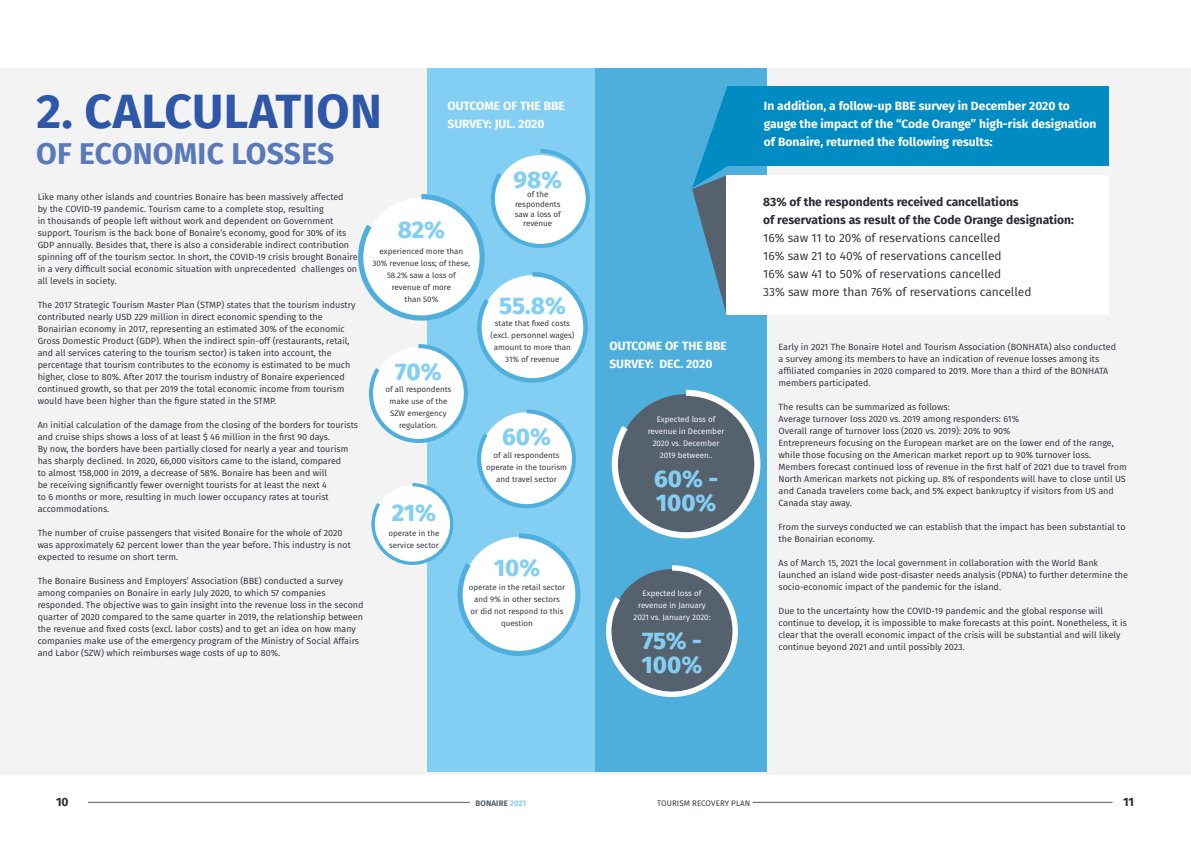
<style>
.page{position:relative;width:1191px;height:842px;background:#fff}
.page>*{position:absolute;margin:0;border:0;box-sizing:border-box;transform-origin:0 0}
.t1{font:700 48px "Fira Sans";letter-spacing:.01em;color:#2f57a8}
.t2{font:700 30px "Fira Sans";letter-spacing:.01em;color:#5979b9}
.t3{font:800 24px/24.4px "Fira Sans";color:#83cff3}
.t4{font:700 12px/18px "Fira Sans";color:#fff}
.t5{font:12px/18px "Fira Sans";color:#2a2c37}
.t6{font:700 12px/18px "Fira Sans";color:#2a2c37}
.t7{font:9px/12px "Fira Sans";color:#2a2c37}
.t8{font:8px/12px "Fira Sans";color:#2a2c37;text-align:center}
.t9{font:8px/12px "Fira Sans";color:#fff;text-align:center}
.t10{font:700 8px "Fira Sans";letter-spacing:.01em;color:#55616d}
.s1{color:#83cff3}
</style>
<div class="page">
<div style="left:0;top:68px;width:1191px;height:707px;background:#f4f3f3"></div>
<div style="left:427px;top:68px;width:325px;height:703px;background:#83cff3"></div>
<div style="left:595px;top:68px;width:171px;height:703px;background:#4eafdd"></div>
<svg style="left:612px;top:390px;width:148px;height:148px"></svg>
<svg style="left:606px;top:565px;width:132px;height:132px"></svg>
<svg style="left:358px;top:149px;width:232px;height:507px"></svg>
<hr style="left:88px;top:802px;width:382px;height:1px;background:#55616d">
<hr style="left:752px;top:802px;width:360px;height:1px;background:#55616d">
<div style="left:727px;top:86px;width:381px;height:79px;background:#008cc3"></div>
<div style="left:726px;top:175px;width:382px;height:139px;background:#fff"></div>
<svg style="left:692px;top:87px;width:35px;height:226px"></svg>
<h1 class="t1" style="left:37px;top:71px;width:347px">2. CALCULATION</h1>
<h2 class="t2" style="left:36px;top:128px;width:300px">OF ECONOMIC LOSSES</h2>
<p class="t7" style="left:38px;top:191px;width:321px">Like many other islands and countries Bonaire has been massively affected<br>by the COVID-19 pandemic. Tourism came to a complete stop, resulting<br>in thousands of people left without work and dependent on Government support. Tourism is the back bone of Bonaire’s economy, good for 30% of its GDP annually. Besides that, there is also a considerable indirect contribution spinning off of the tourism sector. In short, the COVID-19 crisis brought Bonaire in a very difficult social economic situation with unprecedented challenges on all levels in society.</p>
<p class="t7" style="left:38px;top:299px;width:319px">The 2017 Strategic Tourism Master Plan (STMP) states that the tourism industry contributed nearly USD 229 million in direct economic spending to the Bonairian economy in 2017, representing an estimated 30% of the economic Gross Domestic Product (GDP). When the indirect spin-off (restaurants, retail, and all services catering to the tourism sector) is taken into account, the percentage that tourism contributes to the economy is estimated to be much higher, close to 80%. After 2017 the tourism industry of Bonaire experienced continued growth, so that per 2019 the total economic income from tourism would have been higher than the figure stated in the STMP.</p>
<p class="t7" style="left:38px;top:419px;width:322px">An initial calculation of the damage from the closing of the borders for tourists and cruise ships shows a loss of at least $ 46 million in the first 90 days.<br>By now, the borders have been partially closed for nearly a year and tourism has sharply declined. In 2020, 66,000 visitors came to the island, compared<br>to almost 158,000 in 2019, a decrease of 58%. Bonaire has been and will<br>be receiving significantly fewer overnight tourists for at least the next 4<br>to 6 months or more, resulting in much lower occupancy rates at tourist accommodations.</p>
<p class="t7" style="left:38px;top:527px;width:315px">The number of cruise passengers that visited Bonaire for the whole of 2020 was approximately 62 percent lower than the year before. This industry is not expected to resume on short term.</p>
<p class="t7" style="left:38px;top:575px;width:327px">The Bonaire Business and Employers’ Association (BBE) conducted a survey among companies on Bonaire in early July 2020, to which 57 companies responded. The objective was to gain insight into the revenue loss in the second quarter of 2020 compared to the same quarter in 2019, the relationship between the revenue and fixed costs (excl. labor costs) and to get an idea on how many companies make use of the emergency program of the Ministry of Social Affairs and Labor (SZW) which reimburses wage costs of up to 80%.</p>
<h3 class="t4" style="left:447px;top:96px;width:119px">OUTCOME OF THE BBE<br>SURVEY: JUL. 2020</h3>
<h3 class="t3" style="left:513px;top:165px;width:50px">98%</h3>
<p class="t8" style="left:515px;top:190px;width:48px;line-height:9.6px">of the respondents saw a loss of revenue</p>
<h3 class="t3" style="left:398px;top:216px;width:49px">82%</h3>
<p class="t8" style="left:372px;top:245px;width:99px">experienced more than<br>30% revenue loss; of these,<br>58.2% saw a loss of revenue of more<br>than 50%</p>
<h3 class="t3" style="left:499px;top:292px;width:68px">55.8%</h3>
<p class="t8" style="left:490px;top:317px;width:85px">state that fixed costs (excl. personnel wages) amount to more than<br>31% of revenue</p>
<h3 class="t3" style="left:395px;top:357px;width:48px">70%</h3>
<p class="t8" style="left:385px;top:383px;width:67px">of all respondents make use of the<br>SZW emergency regulation.</p>
<h3 class="t3" style="left:502px;top:422px;width:50px">60%</h3>
<p class="t8" style="left:486px;top:449px;width:83px">of all respondents operate in the tourism and travel sector</p>
<h3 class="t3" style="left:392px;top:498px;width:46px">21%</h3>
<p class="t8" style="left:388px;top:527px;width:52px;text-align:left">operate in the service sector</p>
<h3 class="t3" style="left:494px;top:553px;width:48px">10%</h3>
<p class="t8" style="left:469px;top:581px;width:98px">operate in the retail sector and 9% in other sectors<br>or did not respond to this question</p>
<h3 class="t4" style="left:764px;top:96px;width:334px">In addition, a follow-up BBE survey in December 2020 to gauge the impact of the “Code Orange” high-risk designation of Bonaire, returned the following results:</h3>
<h3 class="t6" style="left:763px;top:192px;width:312px">83% of the respondents received cancellations<br>of reservations as result of the Code Orange designation:</h3>
<h3 class="t5" style="left:763px;top:229px;width:270px">16% saw 11 to 20% of reservations cancelled<br>16% saw 21 to 40% of reservations cancelled<br>16% saw 41 to 50% of reservations cancelled<br>33% saw more than 76% of reservations cancelled</h3>
<h3 class="t4" style="left:609px;top:336px;width:119px">OUTCOME OF THE BBE<br>SURVEY: DEC. 2020</h3>
<p class="t7" style="left:778px;top:341px;width:339px">Early in 2021 The Bonaire Hotel and Tourism Association (BONHATA) also conducted a survey among its members to have an indication of revenue losses among its affiliated companies in 2020 compared to 2019. More than a third of the BONHATA members participated.</p>
<p class="t7" style="left:778px;top:401px;width:350px">The results can be summarized as follows:<br>Average turnover loss 2020 vs. 2019 among responders: 61%<br>Overall range of turnover loss (2020 vs. 2019): 20% to 90%<br>Entrepreneurs focusing on the European market are on the lower end of the range, while those focusing on the American market report up to 90% turnover loss.<br>Members forecast continued loss of revenue in the first half of 2021 due to travel from North American markets not picking up. 8% of respondents will have to close until US and Canada travelers come back, and 5% expect bankruptcy if visitors from US and Canada stay away.</p>
<p class="t7" style="left:778px;top:521px;width:348px">From the surveys conducted we can establish that the impact has been substantial to the Bonairian economy.</p>
<p class="t7" style="left:778px;top:557px;width:351px">As of March 15, 2021 the local government in collaboration with the World Bank launched an island wide post-disaster needs analysis (PDNA) to further determine the socio-economic impact of the pandemic for the island.</p>
<p class="t7" style="left:778px;top:605px;width:350px">Due to the uncertainty how the COVID-19 pandemic and the global response will continue to develop, it is impossible to make forecasts at this point. Nonetheless, it is clear that the overall economic impact of the crisis will be substantial and will likely continue beyond 2021 and until possibly 2023.</p>
<p class="t9" style="left:648px;top:413px;width:78px">Expected loss of revenue in December<br>2020 vs. December<br>2019 between..</p>
<h3 class="t3" style="left:654px;top:464px;width:66px">60% -<br>100%</h3>
<p class="t9" style="left:633px;top:587px;width:79px">Expected loss of revenue in January<br>2021 vs. January 2020:</p>
<h3 class="t3" style="left:641px;top:626px;width:62px">75% -<br>100%</h3>
<h3 class="t6" style="left:56px;top:792px;width:14px">10</h3>
<p class="t10" style="left:475px;top:797px;width:52px">BONAIRE <span class="s1">2021</span></p>
<p class="t8" style="left:657px;top:797px;width:94px">TOURISM RECOVERY PLAN</p>
<h3 class="t6" style="left:1123px;top:792px;width:12px">11</h3>
</div>
